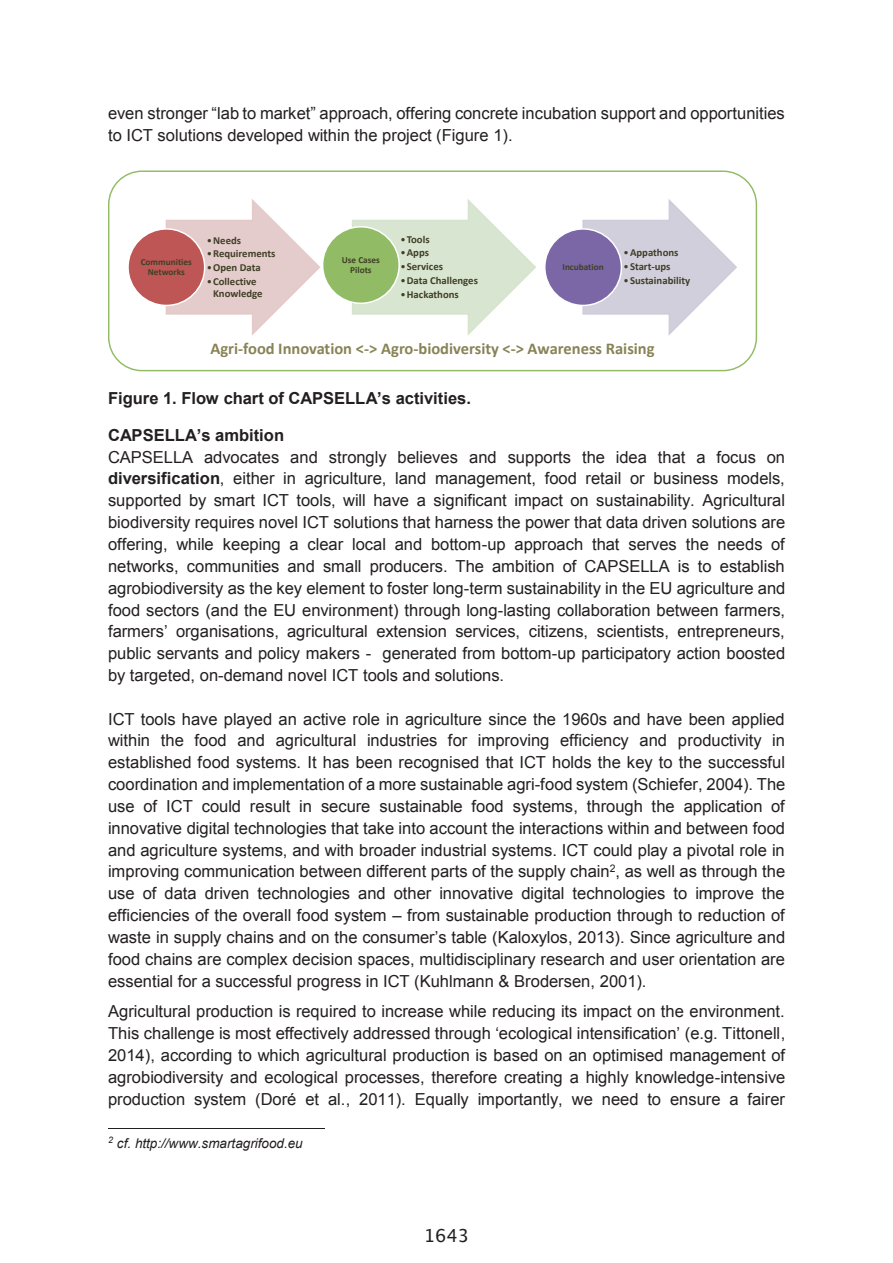
<style>
.page{position:relative;width:893px;height:1263px;background:#fff}
.page>*{position:absolute;margin:0;border:0;box-sizing:border-box;transform-origin:0 0}
.t1{font:18px "Lucida Grande";color:#231f20}
.t2{font:16.5px/21.8px "Arial";color:#231f20}
.t3{font:700 16.5px "Calibri";color:#888356}
.t4{font:700 16.5px "Arial";color:#231f20}
.t5{font:italic 13.5px "Arial";color:#231f20}
.t6{font:700 10.8px "Calibri";color:#403f27}
.t7{font:700 10.65px/11.9px "Calibri";color:#403f27}
.t8{font:700 9.3px/10.2px "Calibri";color:#403f27;text-align:center}
.s1{font-weight:400}
.s2{font-weight:700}
</style>
<div class="page">
<hr style="left:108px;top:1128px;width:216px;height:1px;background:#231f20">
<svg style="left:166px;top:199px;width:154px;height:136px"></svg>
<div style="left:128px;top:229px;width:77px;height:76px;background:#bd5654;border-radius:50%"></div>
<div style="left:127px;top:228px;width:78px;height:78px;border:1px solid #fff;border-radius:50%"></div>
<svg style="left:352px;top:199px;width:184px;height:136px"></svg>
<div style="left:323px;top:227px;width:76px;height:76px;background:#91bc65;border-radius:50%"></div>
<div style="left:322px;top:226px;width:78px;height:78px;border:1px solid #fff;border-radius:50%"></div>
<svg style="left:582px;top:199px;width:155px;height:137px"></svg>
<div style="left:545px;top:229px;width:76px;height:76px;background:#7b67a6;border-radius:50%"></div>
<div style="left:544px;top:228px;width:78px;height:78px;border:1px solid #fff;border-radius:50%"></div>
<div style="left:108px;top:170px;width:649px;height:201px;border:1px solid #91bc65;border-radius:33px"></div>
<p class="t2" style="left:108px;top:103px;width:678px">even stronger “lab to market” approach, offering concrete incubation support and opportunities to ICT solutions developed within the project (Figure 1).</p>
<p class="t8" style="left:141px;top:257px;width:53px">Communities<br>Networks</p>
<p class="t7" style="left:207px;top:234px;width:36px"><span class="s1">•</span>Needs</p>
<p class="t7" style="left:207px;top:248px;width:70px"><span class="s1">•</span>Requirements</p>
<p class="t7" style="left:207px;top:262px;width:55px"><span class="s1">•</span>Open Data</p>
<p class="t7" style="left:213px;top:275px;width:51px;text-indent:-6px"><span class="s1">•</span>Collective<br>Knowledge</p>
<p class="t8" style="left:342px;top:254px;width:40px">Use Cases<br>Pilots</p>
<p class="t7" style="left:400px;top:233px;width:31px"><span class="s1">•</span>Tools</p>
<p class="t7" style="left:400px;top:247px;width:30px"><span class="s1">•</span>Apps</p>
<p class="t6" style="left:400px;top:260px;width:44px"><span class="s1">•</span>Services</p>
<p class="t7" style="left:400px;top:274px;width:79px"><span class="s1">•</span>Data Challenges</p>
<p class="t7" style="left:400px;top:288px;width:60px"><span class="s1">•</span>Hackathons</p>
<p class="t8" style="left:562px;top:262px;width:43px">Incubation</p>
<p class="t7" style="left:624px;top:247px;width:56px"><span class="s1">•</span>Appathons</p>
<p class="t7" style="left:624px;top:261px;width:48px"><span class="s1">•</span>Start-ups</p>
<p class="t7" style="left:624px;top:274px;width:68px"><span class="s1">•</span>Sustainability</p>
<p class="t3" style="left:210px;top:338px;width:446px">Agri-food Innovation &lt;-&gt; Agro-biodiversity &lt;-&gt; Awareness Raising</p>
<p class="t4" style="left:108px;top:387px;width:364px">Figure 1. Flow chart of CAPSELLA’s activities.</p>
<p class="t2" style="left:108px;top:424px;width:679px"><span class="s2">CAPSELLA’s ambition<br></span>CAPSELLA advocates and strongly believes and supports the idea that a focus on <span class="s2">diversification</span>, either in agriculture, land management, food retail or business models, supported by smart ICT tools, will have a significant impact on sustainability. Agricultural biodiversity requires novel ICT solutions that harness the power that data driven solutions are offering, while keeping a clear local and bottom-up approach that serves the needs of networks, communities and small producers. The ambition of CAPSELLA is to establish agrobiodiversity as the key element to foster long-term sustainability in the EU agriculture and food sectors (and the EU environment) through long-lasting collaboration between farmers, farmers’ organisations, agricultural extension services, citizens, scientists, entrepreneurs, public servants and policy makers - generated from bottom-up participatory action boosted by targeted, on-demand novel ICT tools and solutions.</p>
<p class="t2" style="left:108px;top:708px;width:679px;text-align:justify">ICT tools have played an active role in agriculture since the 1960s and have been applied within the food and agricultural industries for improving efficiency and productivity in established food systems. It has been recognised that ICT holds the key to the successful coordination and implementation of a more sustainable agri-food system (Schiefer, 2004). The use of ICT could result in secure sustainable food systems, through the application of innovative digital technologies that take into account the interactions within and between food and agriculture systems, and with broader industrial systems. ICT could play a pivotal role in improving communication between different parts of the supply chain<sup>2</sup>, as well as through the use of data driven technologies and other innovative digital technologies to improve the efficiencies of the overall food system – from sustainable production through to reduction of waste in supply chains and on the consumer’s table (Kaloxylos, 2013). Since agriculture and food chains are complex decision spaces, multidisciplinary research and user orientation are essential for a successful progress in ICT (Kuhlmann &amp; Brodersen, 2001).</p>
<p class="t2" style="left:108px;top:1001px;width:679px;text-align:justify">Agricultural production is required to increase while reducing its impact on the environment.<br>This challenge is most effectively addressed through ‘ecological intensification’ (e.g. Tittonell, 2014), according to which agricultural production is based on an optimised management of agrobiodiversity and ecological processes, therefore creating a highly knowledge-intensive production system (Doré et al., 2011). Equally importantly, we need to ensure a fairer</p>
<p class="t5" style="left:108px;top:1134px;width:196px"><sup>2</sup> cf. http://www.smartagrifood.eu</p>
<p class="t1" style="left:424px;top:1225px;width:47px">1643</p>
</div>
